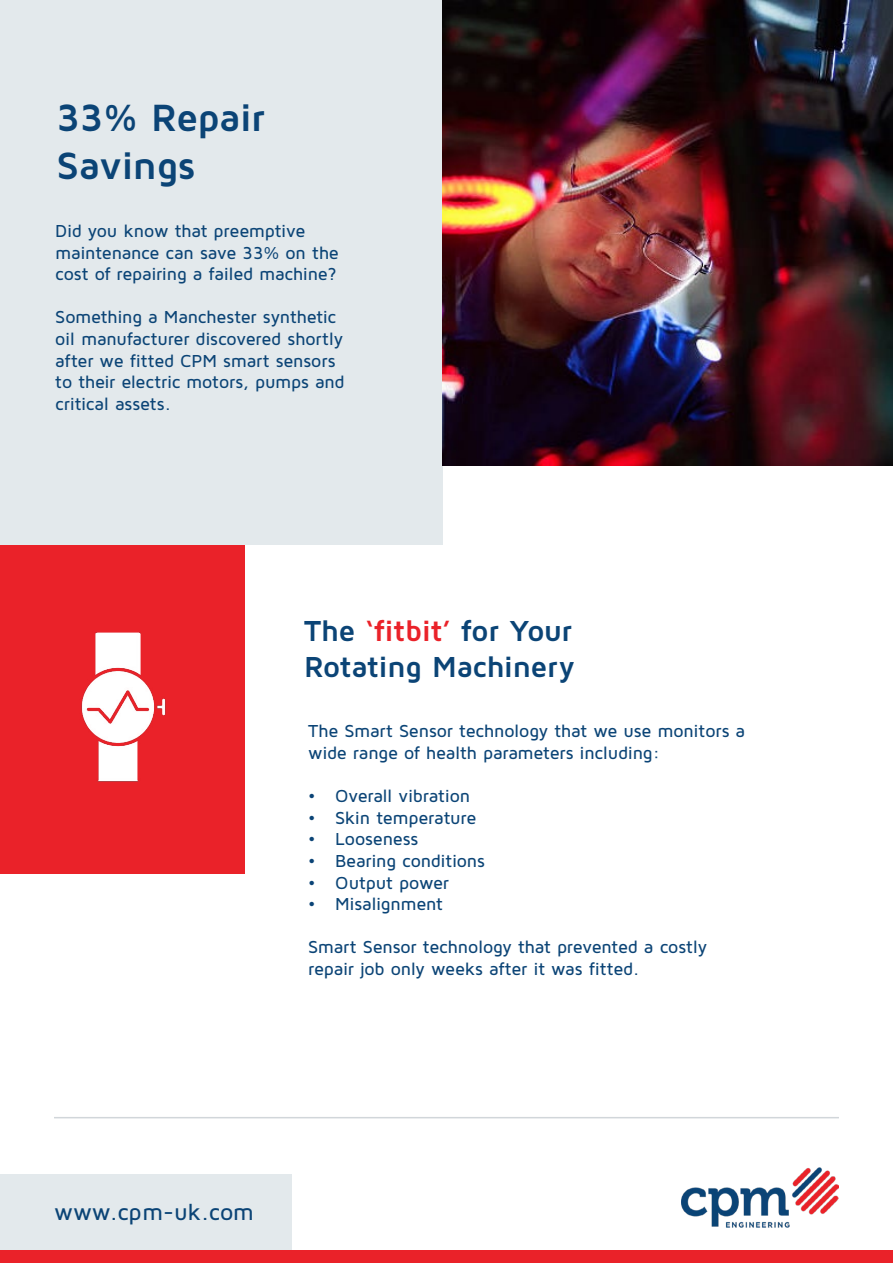
<style>
.page{position:relative;width:893px;height:1263px;background:#fff}
.page>*{position:absolute;margin:0;border:0;box-sizing:border-box;transform-origin:0 0}
.t1{font:700 39.3px/47.2px "Maven Pro";letter-spacing:-.015em;color:#0b4476}
.t2{font:700 30px/36px "Maven Pro";letter-spacing:-.015em;color:#0b4476}
.t3{font:500 23.55px "Maven Pro";color:#0b4476}
.t4{font:500 18px/21.6px "Maven Pro";letter-spacing:-.015em;color:#0b4476}
.s1{color:#ea2229}
</style>
<div class="page">
<div style="left:0;top:544px;width:244px;height:330px;background:#ea2229"></div>
<div style="left:0;top:0;width:442px;height:544px;background:#e3e9ec"></div>
<img style="left:442px;top:0;width:451px;height:466px">
<img style="left:681px;top:1167px;width:158px;height:60px">
<div style="left:0;top:1174px;width:291px;height:75px;background:#e3e9ec"></div>
<div style="left:0;top:1250px;width:893px;height:13px;background:#ea2229"></div>
<img style="left:81px;top:632px;width:85px;height:150px">
<hr style="left:54px;top:1117px;width:785px;height:1px;background:#d1d6da">
<h1 class="t1" style="left:56px;top:93px;width:210px">33% Repair<br>Savings</h1>
<p class="t4" style="left:55px;top:219px;width:285px">Did you know that preemptive maintenance can save 33% on the cost of repairing a failed machine?</p>
<p class="t4" style="left:55px;top:306px;width:291px">Something a Manchester synthetic oil manufacturer discovered shortly after we fitted CPM smart sensors to their electric motors, pumps and critical assets.</p>
<h2 class="t2" style="left:304px;top:611px;width:272px">The <span class="s1">‘fitbit’</span> for Your<br>Rotating Machinery</h2>
<p class="t4" style="left:308px;top:720px;width:438px">The Smart Sensor technology that we use monitors a wide range of health parameters including:</p>
<p class="t4" style="left:308px;top:784px;width:163px">• Overall vibration</p>
<p class="t4" style="left:308px;top:806px;width:170px">• Skin temperature</p>
<p class="t4" style="left:308px;top:828px;width:112px">• Looseness</p>
<p class="t4" style="left:308px;top:849px;width:178px">• Bearing conditions</p>
<p class="t4" style="left:308px;top:871px;width:142px">• Output power</p>
<p class="t4" style="left:308px;top:892px;width:136px">• Misalignment</p>
<p class="t4" style="left:308px;top:936px;width:400px">Smart Sensor technology that prevented a costly repair job only weeks after it was fitted.</p>
<h3 class="t3" style="left:54px;top:1197px;width:202px">www.cpm-uk.com</h3>
</div>
